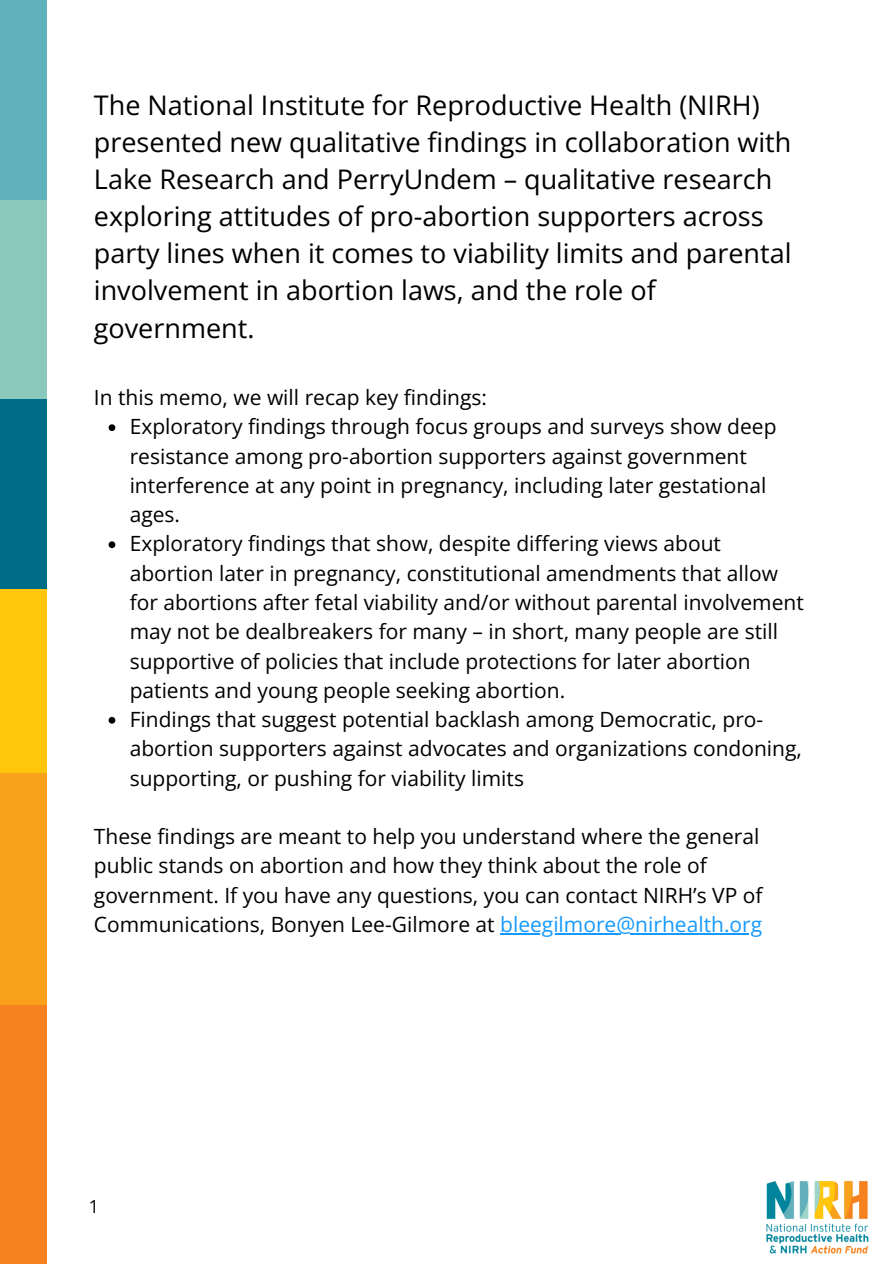
<style>
.page{position:relative;width:894px;height:1264px;background:#fff}
.page>*{position:absolute;margin:0;border:0;box-sizing:border-box;transform-origin:0 0}
.t1{font:27px/37.2px "Open Sans";color:#000}
.t2{font:21px/29.2px "Open Sans";color:#000}
.t3{font:18px "Open Sans";color:#000}
.s1{color:#1699ff}
</style>
<div class="page">
<div style="left:0;top:0;width:47px;height:262px;background:#5fb1bb"></div>
<div style="left:0;top:201px;width:47px;height:273px;background:#8ac8bc"></div>
<div style="left:0;top:399px;width:47px;height:273px;background:#006d88"></div>
<div style="left:0;top:589px;width:47px;height:273px;background:#ffc60b"></div>
<div style="left:0;top:773px;width:47px;height:273px;background:#f9a11b"></div>
<div style="left:0;top:1004px;width:47px;height:259px;background:#f5821f"></div>
<img style="left:766px;top:1181px;width:103px;height:73px">
<svg style="left:109px;top:424px;width:6px;height:7px"></svg>
<svg style="left:109px;top:541px;width:6px;height:7px"></svg>
<svg style="left:109px;top:717px;width:6px;height:6px"></svg>
<hr style="left:500px;top:933px;width:262px;height:1px;background:#1699ff">
<p class="t1" style="left:94px;top:86px;width:699px">The National Institute for Reproductive Health (NIRH) presented new qualitative findings in collaboration with Lake Research and PerryUndem – qualitative research exploring attitudes of pro-abortion supporters across party lines when it comes to viability limits and parental involvement in abortion laws, and the role of government.</p>
<p class="t2" style="left:94px;top:382px;width:394px">In this memo, we will recap key findings:</p>
<p class="t2" style="left:130px;top:411px;width:648px">Exploratory findings through focus groups and surveys show deep resistance among pro-abortion supporters against government interference at any point in pregnancy, including later gestational ages.</p>
<p class="t2" style="left:130px;top:528px;width:675px">Exploratory findings that show, despite differing views about abortion later in pregnancy, constitutional amendments that allow for abortions after fetal viability and/or without parental involvement may not be dealbreakers for many – in short, many people are still supportive of policies that include protections for later abortion patients and young people seeking abortion.</p>
<p class="t2" style="left:130px;top:704px;width:673px">Findings that suggest potential backlash among Democratic, pro&shy;abortion supporters against advocates and organizations condoning, supporting, or pushing for viability limits</p>
<p class="t2" style="left:94px;top:821px;width:670px">These findings are meant to help you understand where the general public stands on abortion and how they think about the role of government. If you have any questions, you can contact NIRH’s VP of Communications, Bonyen Lee-Gilmore at <span class="s1">bleegilmore@nirhealth.org</span></p>
<p class="t3" style="left:89px;top:1194px;width:12px">1</p>
</div>
